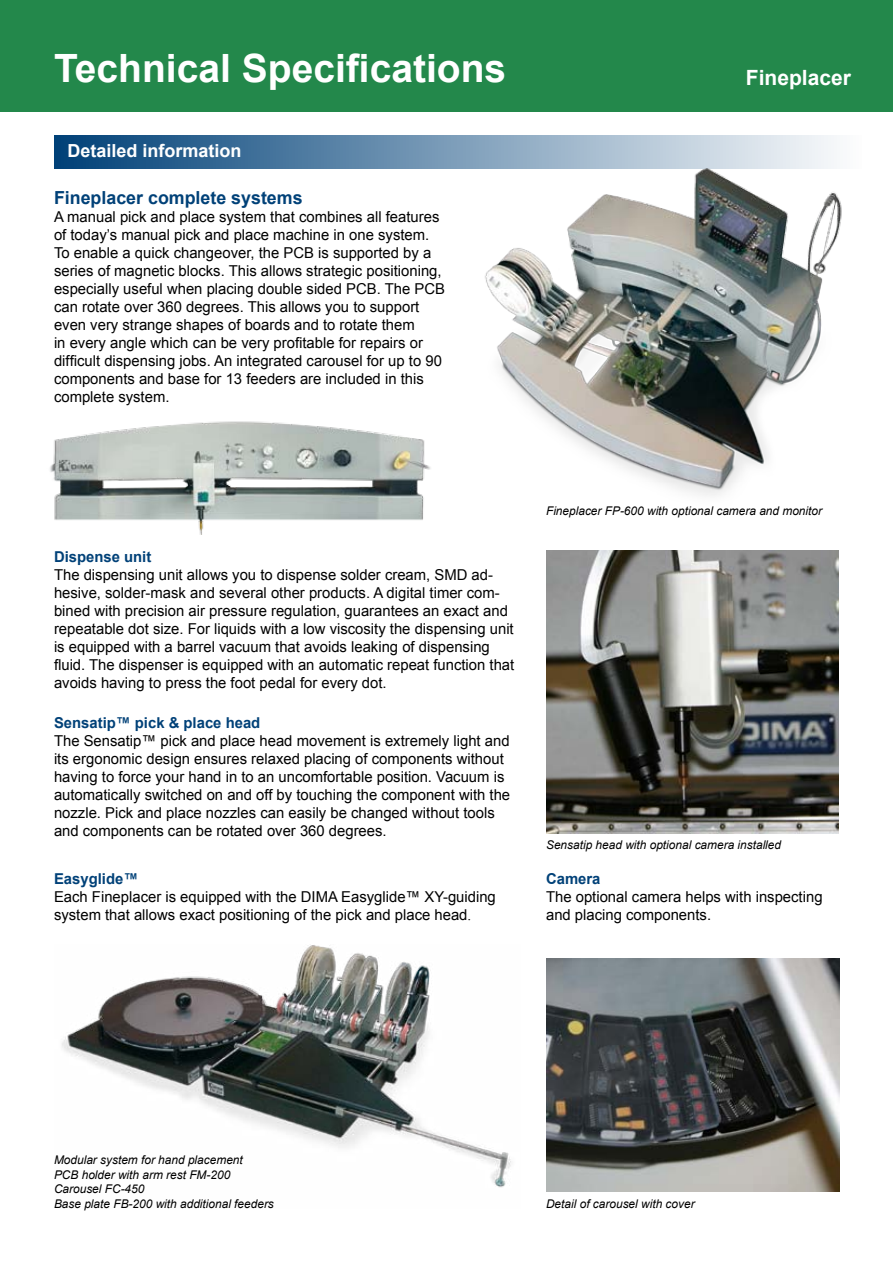
<style>
.page{position:relative;width:893px;height:1263px;background:#fff}
.page>*{position:absolute;margin:0;border:0;box-sizing:border-box;transform-origin:0 0}
.t1{font:700 39px "Arial";color:#fff}
.t2{font:700 21px "Arial";color:#fff}
.t3{font:700 18px "Arial";color:#004178}
.t4{font:700 18px "Arial";color:#fff}
.t5{font:15px/18px "Arial";color:#000}
.t6{font:700 15px "Arial";color:#004178}
.t7{font:italic 12px/14.4px "Arial";color:#000}
.s1{font-family:"Times New Roman"}
</style>
<div class="page">
<div style="left:0;top:0;width:893px;height:111px;background:#23884b"></div>
<div style="left:54px;top:135px;width:808px;height:33px;background:linear-gradient(to right,#004077,#fdfdfd)"></div>
<img style="left:50px;top:421px;width:381px;height:113px">
<img style="left:474px;top:168px;width:368px;height:328px">
<img style="left:546px;top:959px;width:293px;height:233px">
<img style="left:546px;top:551px;width:293px;height:282px">
<img style="left:62px;top:945px;width:449px;height:243px">
<h1 class="t1" style="left:54px;top:43px;width:454px">Technical Specifications</h1>
<p class="t4" style="left:67px;top:139px;width:176px">Detailed information</p>
<p class="t3" style="left:54px;top:186px;width:250px">Fineplacer complete systems</p>
<p class="t5" style="left:54px;top:208px;width:392px">A manual pick and place system that combines all features of today’s manual pick and place machine in one system.<br>To enable a quick changeover, the PCB is supported by a series of magnetic blocks. This allows strategic positioning, especially useful when placing double sided PCB. The PCB can rotate over 360 degrees. This allows you to support even very strange shapes of boards and to rotate them<br>in every angle which can be very profitable for repairs or difficult dispensing jobs. An integrated carousel for up to 90 components and base for 13 feeders are included in this complete system.</p>
<h2 class="t2" style="left:746px;top:64px;width:107px">Fineplacer</h2>
<p class="t6" style="left:54px;top:546px;width:99px">Dispense unit</p>
<p class="t5" style="left:54px;top:566px;width:462px">The dispensing unit allows you to dispense solder cream, SMD ad&shy;hesive, solder-mask and several other products. A digital timer com&shy;bined with precision air pressure regulation, guarantees an exact and repeatable dot size. For liquids with a low viscosity the dispensing unit is equipped with a barrel vacuum that avoids leaking of dispensing fluid. The dispenser is equipped with an automatic repeat function that avoids having to press the foot pedal for every dot.</p>
<p class="t6" style="left:54px;top:712px;width:208px">Sensatip™ pick &amp; place head</p>
<p class="t5" style="left:54px;top:731px;width:458px">The Sensatip™ pick and place head movement is extremely light and its ergonomic design ensures relaxed placing of components without having to force your hand in to an uncomfortable position. Vacuum is automatically switched on and off by touching the component with the nozzle. Pick and place nozzles can easily be changed without tools and components can be rotated over 360 degrees.</p>
<p class="t6" style="left:54px;top:869px;width:86px">Easyglide™</p>
<p class="t5" style="left:54px;top:888px;width:443px">Each Fineplacer is equipped with the DIMA Easyglide™ XY-guiding system that allows exact positioning of the pick and place head<span class="s1">.</span></p>
<p class="t7" style="left:546px;top:504px;width:277px">Fineplacer FP-600 with optional camera and monitor</p>
<p class="t7" style="left:546px;top:837px;width:237px">Sensatip head with optional camera installed</p>
<p class="t6" style="left:546px;top:869px;width:56px">Camera</p>
<p class="t5" style="left:546px;top:888px;width:278px">The optional camera helps with inspecting and placing components.</p>
<p class="t7" style="left:54px;top:1153px;width:221px">Modular system for hand placement<br>PCB holder with arm rest FM-200<br>Carousel FC-450<br>Base plate FB-200 with additional feeders</p>
<p class="t7" style="left:546px;top:1197px;width:150px">Detail of carousel with cover</p>
</div>
